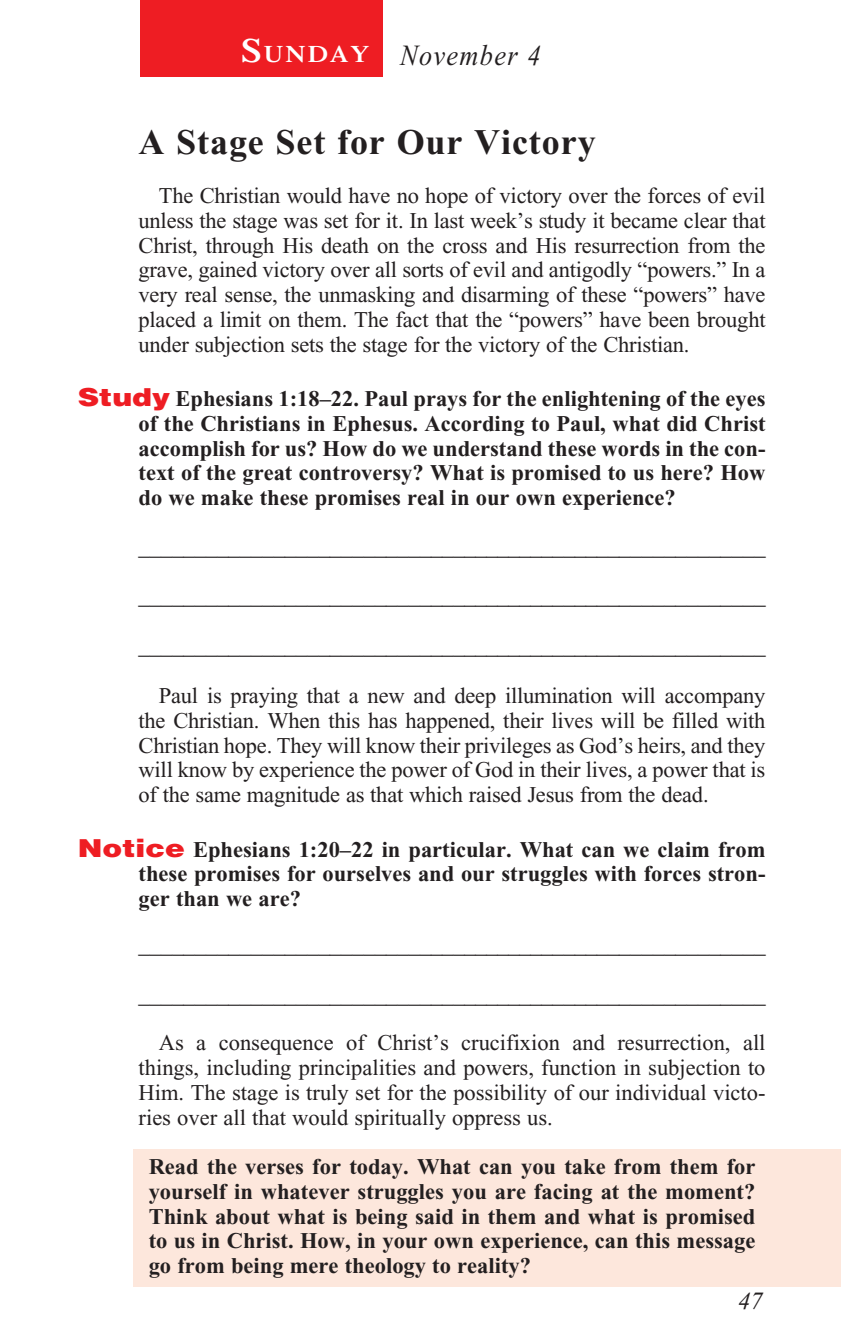
<style>
.page{position:relative;width:841px;height:1337px;background:#fff}
.page>*{position:absolute;margin:0;border:0;box-sizing:border-box;transform-origin:0 0}
._01-Daily_head{font:700 36px "Times New Roman";letter-spacing:.025em;color:#231f20}
._00-Month-Day{font:italic 29.25px "Times New Roman";letter-spacing:.05em;color:#231f20;scale:.9 1}
.t1{font:italic 24.75px "Times New Roman";color:#231f20}
.t2{font:600 23.62px "Times";letter-spacing:.07em;color:#fff;scale:1.1 1}
._4-Body_Copy{font:22.5px/24.8px "Times New Roman";letter-spacing:-.01em;color:#231f20;text-align:justify}
._6-question{font:700 22.5px/24.8px "Times New Roman";color:#231f20;text-align:justify}
.x-screened_box-text{font:700 22.5px/24.8px "Times New Roman";color:#231f20;text-align:justify}
.s1{font-size:33.75px}
.s2{font-family:"Helvetica";font-weight:900;font-size:24.75px;color:#ee1d23}
</style>
<div class="page">
<div style="left:134px;top:1149px;width:706px;height:137px;background:#fde7dc"></div>
<div style="left:140px;top:0;width:242px;height:76px;background:#ee1d23"></div>
<p class="t2" style="left:241px;top:40px;width:118px"><span class="s1">S</span>UNDAY</p>
<p class="_00-Month-Day" style="left:400px;top:39px;width:158px">November 4</p>
<p class="_01-Daily_head" style="left:138px;top:121px;width:458px">A Stage Set for Our Victory</p>
<p class="_4-Body_Copy" style="left:138px;top:183px;width:628px;text-indent:20px">The Christian would have no hope of victory over the forces of evil unless the stage was set for it. In last week’s study it became clear that Christ, through His death on the cross and His resurrection from the grave, gained victory over all sorts of evil and antigodly “powers.” In a very real sense, the unmasking and disarming of these “powers” have placed a limit on them. The fact that the “powers” have been brought under subjection sets the stage for the victory of the Christian.</p>
<p class="_6-question" style="left:138px;top:386px;width:628px;text-indent:-61px"><span class="s2">Study</span> Ephesians 1:18–22. Paul prays for the enlightening of the eyes of the Christians in Ephesus. According to Paul, what did Christ accomplish for us? How do we understand these words in the con&shy;text of the great controversy? What is promised to us here? How do we make these promises real in our own experience?</p>
<p class="_4-Body_Copy" style="left:138px;top:535px;width:628px">________________________________________________________</p>
<p class="_4-Body_Copy" style="left:138px;top:584px;width:628px">________________________________________________________</p>
<p class="_4-Body_Copy" style="left:138px;top:634px;width:628px">________________________________________________________</p>
<p class="_4-Body_Copy" style="left:138px;top:683px;width:628px;text-indent:20px">Paul is praying that a new and deep illumination will accompany the Christian. When this has happened, their lives will be filled with Christian hope. They will know their privileges as God’s heirs, and they will know by experience the power of God in their lives, a power that is of the same magnitude as that which raised Jesus from the dead.</p>
<p class="_6-question" style="left:138px;top:837px;width:628px;text-indent:-61px"><span class="s2">Notice</span> Ephesians 1:20–22 in particular. What can we claim from these promises for ourselves and our struggles with forces stron&shy;ger than we are?</p>
<p class="_4-Body_Copy" style="left:138px;top:933px;width:628px">________________________________________________________</p>
<p class="_4-Body_Copy" style="left:138px;top:983px;width:628px">________________________________________________________</p>
<p class="_4-Body_Copy" style="left:138px;top:1030px;width:628px;text-indent:20px">As a consequence of Christ’s crucifixion and resurrection, all things, including principalities and powers, function in subjection to Him. The stage is truly set for the possibility of our individual victo&shy;ries over all that would spiritually oppress us.</p>
<p class="x-screened_box-text" style="left:149px;top:1154px;width:608px">Read the verses for today. What can you take from them for yourself in whatever struggles you are facing at the moment?<br>Think about what is being said in them and what is promised to us in Christ. How, in your own experience, can this message go from being mere theology to reality?</p>
<p class="t1" style="left:738px;top:1287px;width:26px">47</p>
</div>
